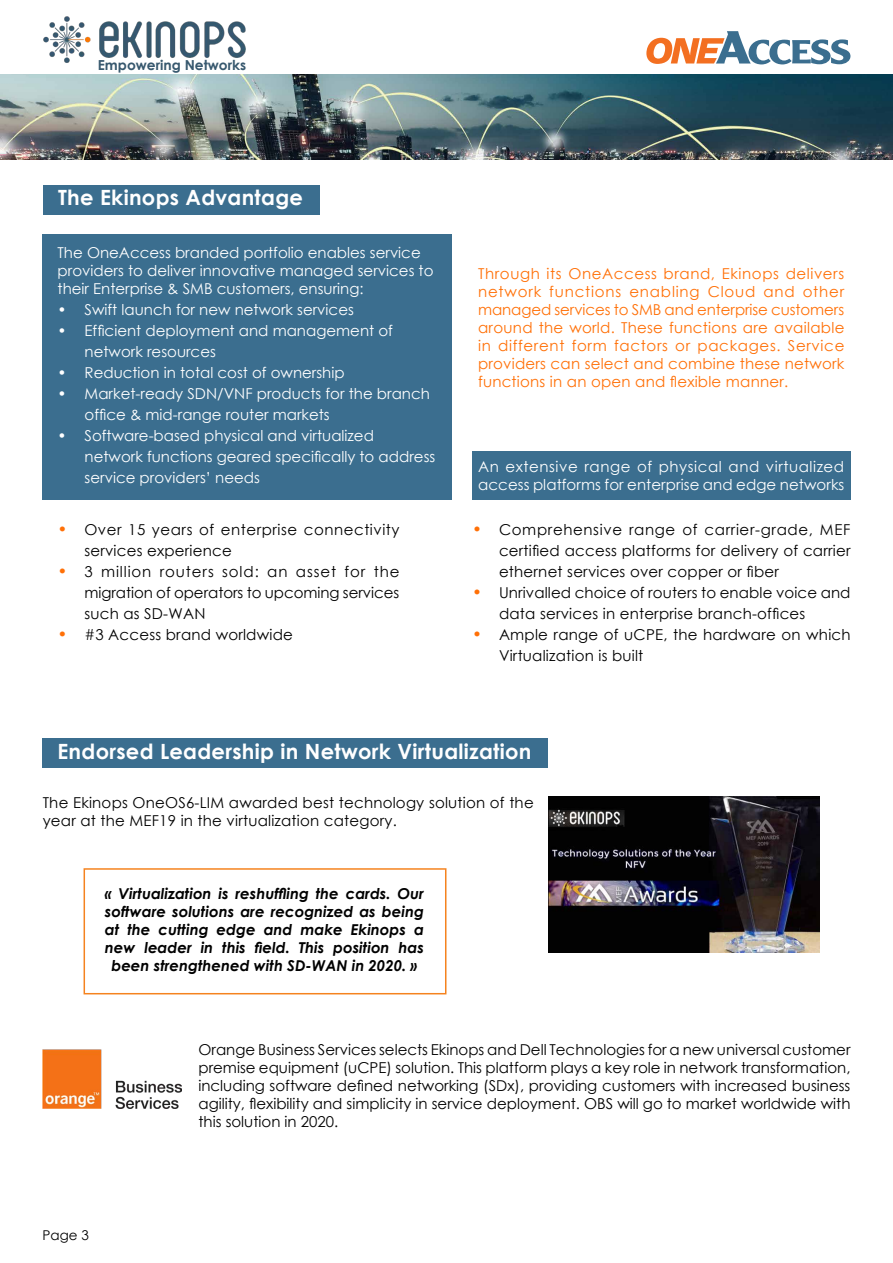
<style>
.page{position:relative;width:893px;height:1263px;background:#fff}
.page>*{position:absolute;margin:0;border:0;box-sizing:border-box;transform-origin:0 0}
.t1{font:700 21px "Century Gothic";letter-spacing:.015em;color:#fff}
.t2{font:15px/21px "Century Gothic";letter-spacing:.015em;color:#000}
.t3{font:15px/21px "Century Gothic";color:#fff}
.t4{font:15px/18px "Century Gothic";letter-spacing:.015em;color:#ff7007;text-align:justify}
.t5{font:italic 700 15px/18px "Century Gothic";color:#000;text-align:center}
.t6{font:15px/21px "Century Gothic";letter-spacing:.035em;color:#000}
.t7{font:700 13.8px "Century Gothic";color:#37586e}
.t8{font:13.5px "Century Gothic";color:#000}
.s1{font-size:16.5px;color:#ff7007}
</style>
<div class="page">
<img style="left:0;top:74px;width:893px;height:85px">
<img style="left:43px;top:16px;width:203px;height:47px">
<svg style="left:646px;top:31px;width:204px;height:33px"></svg>
<div style="left:84px;top:868px;width:362px;height:126px;border:2px solid #f5831f"></div>
<div style="left:43px;top:235px;width:409px;height:265px;background:#3b6e8f"></div>
<div style="left:43px;top:185px;width:276px;height:29px;background:#3b6e8f"></div>
<div style="left:43px;top:738px;width:505px;height:29px;background:#3b6e8f"></div>
<img style="left:548px;top:797px;width:272px;height:156px">
<img style="left:43px;top:1049px;width:138px;height:59px">
<div style="left:472px;top:451px;width:378px;height:49px;background:#3b6e8f"></div>
<p class="t7" style="left:98px;top:54px;width:150px">Empowering Networks</p>
<h1 class="t1" style="left:58px;top:182px;width:246px">The Ekinops Advantage</h1>
<p class="t3" style="left:58px;top:244px;width:377px;line-height:18px">The OneAccess branded portfolio enables service providers to deliver innovative managed services to their Enterprise &amp; SMB customers, ensuring:</p>
<p class="t3" style="left:58px;top:299px;width:298px">• Swift launch for new network services</p>
<p class="t3" style="left:85px;top:320px;width:310px;text-indent:-27px">• Efficient deployment and management of network resources</p>
<p class="t3" style="left:58px;top:362px;width:289px">• Reduction in total cost of ownership</p>
<p class="t3" style="left:85px;top:383px;width:347px;text-indent:-27px">• Market-ready SDN/VNF products for the branch office &amp; mid-range router markets</p>
<p class="t3" style="left:85px;top:425px;width:352px;text-indent:-27px">• Software-based physical and virtualized network functions geared specifically to address service providers’ needs</p>
<p class="t6" style="left:84px;top:519px;width:317px;text-indent:-27px"><span class="s1">•</span> Over 15 years of enterprise connectivity services experience</p>
<p class="t2" style="left:84px;top:561px;width:317px;text-align:justify;text-indent:-27px"><span class="s1">•</span> 3 million routers sold: an asset for the migration of operators to upcoming services such as SD-WAN</p>
<p class="t2" style="left:57px;top:624px;width:237px"><span class="s1">•</span> #3 Access brand worldwide</p>
<p class="t4" style="left:478px;top:264px;width:368px">Through its OneAccess brand, Ekinops delivers network functions enabling Cloud and other managed services to SMB and enterprise customers around the world. These functions are available in different form factors or packages. Service providers can select and combine these network functions in an open and flexible manner.</p>
<p class="t3" style="left:478px;top:457px;width:368px;line-height:18px">An extensive range of physical and virtualized access platforms for enterprise and edge networks</p>
<p class="t2" style="left:499px;top:519px;width:353px;text-align:justify;text-indent:-27px"><span class="s1">•</span> Comprehensive range of carrier-grade, MEF certified access platforms for delivery of carrier ethernet services over copper or fiber</p>
<p class="t2" style="left:499px;top:582px;width:353px;text-indent:-27px"><span class="s1">•</span> Unrivalled choice of routers to enable voice and data services in enterprise branch-offices</p>
<p class="t2" style="left:499px;top:624px;width:353px;text-indent:-27px"><span class="s1">•</span> Ample range of uCPE, the hardware on which<br>Virtualization is built</p>
<h1 class="t1" style="left:57px;top:735px;width:476px">Endorsed Leadership in Network Virtualization</h1>
<p class="t2" style="left:43px;top:793px;width:492px;line-height:18px">The Ekinops OneOS6-LIM awarded best technology solution of the year at the MEF19 in the virtualization category.</p>
<p class="t5" style="left:105px;top:884px;width:321px">« Virtualization is reshuffling the cards. Our software solutions are recognized as being at the cutting edge and make Ekinops a new leader in this field. This position has been strengthened with SD-WAN in 2020. »</p>
<p class="t8" style="left:43px;top:1225px;width:48px">Page 3</p>
<p class="t2" style="left:198px;top:1041px;width:654px;line-height:18px;text-align:justify">Orange Business Services selects Ekinops and Dell Technologies for a new universal customer premise equipment (uCPE) solution. This platform plays a key role in network transformation, including software defined networking (SDx), providing customers with increased business agility, flexibility and simplicity in service deployment. OBS will go to market worldwide with this solution in 2020.</p>
</div>
